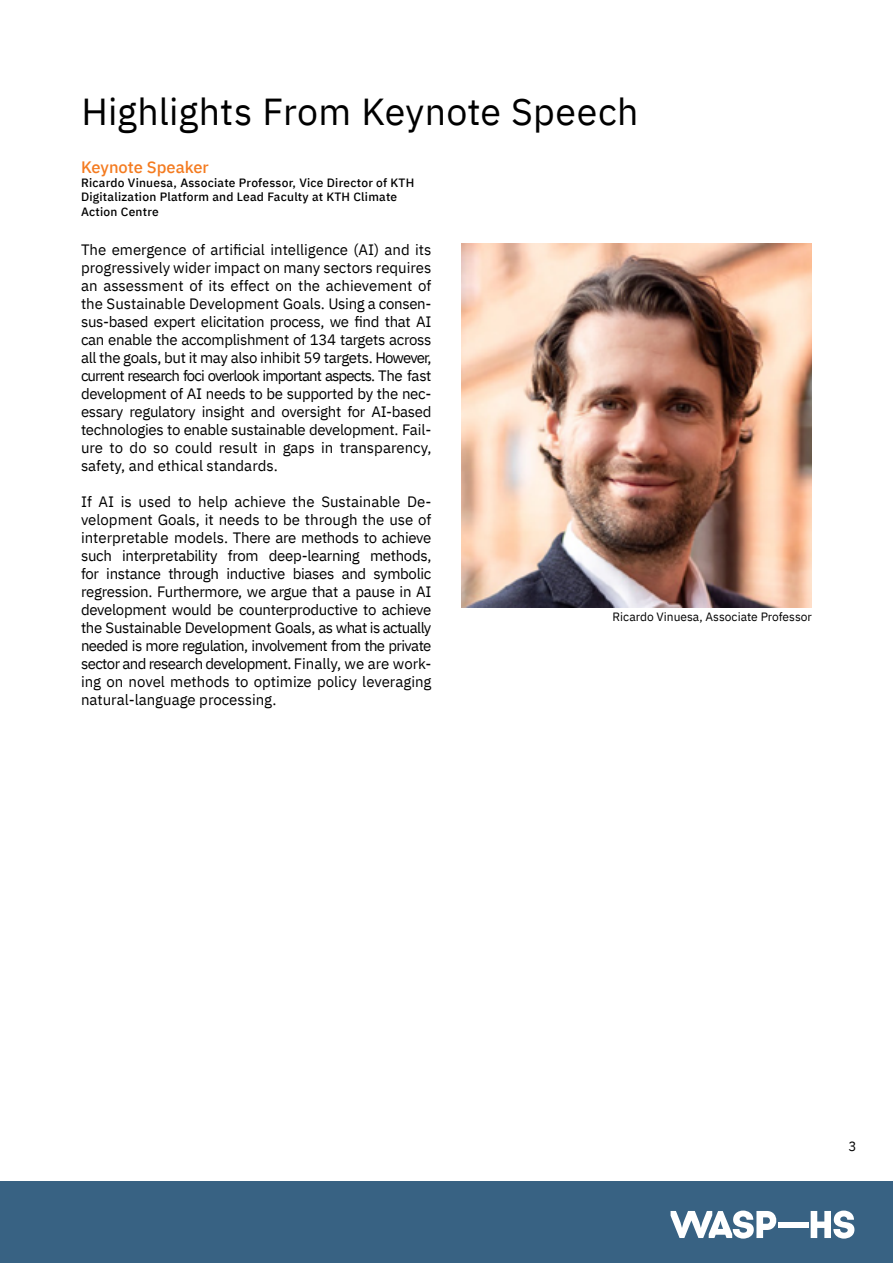
<style>
.page{position:relative;width:893px;height:1263px;background:#fff}
.page>*{position:absolute;margin:0;border:0;box-sizing:border-box;transform-origin:0 0}
.t1{font:37.5px "IBM Plex Sans";letter-spacing:.005em;color:#000}
.t2{font:500 16.5px "IBM Plex Sans";color:#f47b20}
.t3{font:15px/18px "IBM Plex Sans";color:#000;text-align:justify}
.t4{font:13.5px "IBM Plex Sans";color:#000}
.t5{font:500 12px/14.4px "IBM Plex Sans";letter-spacing:.02em;color:#000}
.t6{font:12px "IBM Plex Sans";color:#000}
</style>
<div class="page">
<div style="left:0;top:1182px;width:893px;height:81px;background:#386283"></div>
<div style="left:778px;top:1222px;width:30px;height:6px;background:#fff"></div>
<svg style="left:811px;top:1210px;width:43px;height:28px"></svg>
<svg style="left:670px;top:1210px;width:107px;height:28px"></svg>
<img style="left:461px;top:244px;width:351px;height:363px">
<h1 class="t1" style="left:81px;top:83px;width:559px">Highlights From Keynote Speech</h1>
<p class="t2" style="left:81px;top:154px;width:129px">Keynote Speaker</p>
<p class="t5" style="left:81px;top:175px;width:335px">Ricardo Vinuesa, Associate Professor, Vice Director of KTH<br>Digitalization Platform and Lead Faculty at KTH Climate<br>Action Centre</p>
<p class="t3" style="left:81px;top:240px;width:352px">The emergence of artificial intelligence (AI) and its progressively wider impact on many sectors requires an assessment of its effect on the achievement of the Sustainable Development Goals. Using a consen&shy;sus-based expert elicitation process, we find that AI can enable the accomplishment of 134 targets across all the goals, but it may also inhibit 59 targets. However, current research foci overlook important aspects. The fast development of AI needs to be supported by the nec&shy;essary regulatory insight and oversight for AI-based technologies to enable sustainable development. Fail&shy;ure to do so could result in gaps in transparency, safety, and ethical standards.</p>
<p class="t3" style="left:81px;top:492px;width:352px">If AI is used to help achieve the Sustainable De&shy;velopment Goals, it needs to be through the use of interpretable models. There are methods to achieve such interpretability from deep-learning methods, for instance through inductive biases and symbolic regression. Furthermore, we argue that a pause in AI development would be counterproductive to achieve the Sustainable Development Goals, as what is actually needed is more regulation, involvement from the private sector and research development. Finally, we are work&shy;ing on novel methods to optimize policy leveraging natural-language processing.</p>
<p class="t6" style="left:613px;top:608px;width:201px">Ricardo Vinuesa, Associate Professor</p>
<p class="t4" style="left:849px;top:1136px;width:10px">3</p>
</div>
